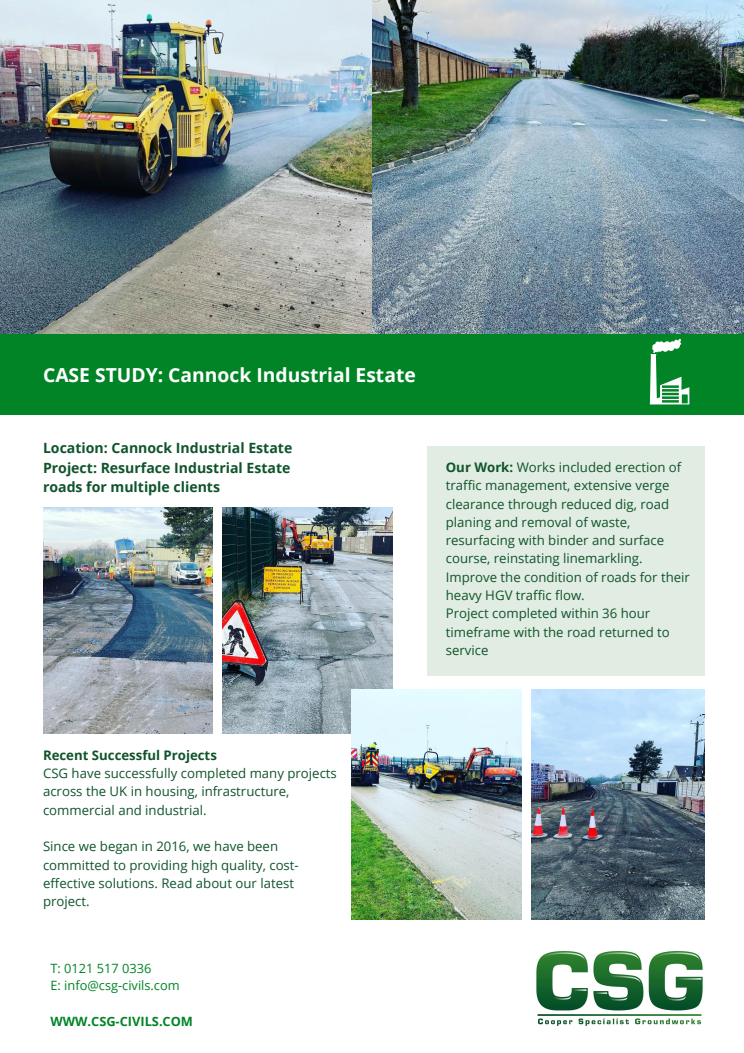
<style>
.page{position:relative;width:744px;height:1053px;background:#fff}
.page>*{position:absolute;margin:0;border:0;box-sizing:border-box;transform-origin:0 0}
.t1{font:700 19.28px "Open Sans";color:#fff}
.t2{font:700 14.08px/19.5px "Open Sans";color:#10542b}
.t3{font:13.2px/18.3px "Open Sans";color:#10542b}
.t4{font:700 13.2px "Open Sans";color:#10542b}
.t5{font:12.8px "Open Sans";color:#008426}
.t6{font:700 12.8px "Open Sans";color:#008426}
.s1{font-weight:700}
</style>
<div class="page">
<img style="left:536px;top:951px;width:167px;height:75px">
<img style="left:0;top:0;width:744px;height:334px">
<div style="left:0;top:334px;width:744px;height:80px;background:#008426"></div>
<svg style="left:650px;top:339px;width:39px;height:65px"></svg>
<div style="left:427px;top:447px;width:277px;height:229px;background:#e1ece2"></div>
<img style="left:223px;top:507px;width:170px;height:226px">
<img style="left:532px;top:689px;width:172px;height:230px">
<img style="left:43px;top:507px;width:170px;height:226px">
<img style="left:352px;top:689px;width:169px;height:230px">
<p class="t1" style="left:43px;top:361px;width:374px">CASE STUDY: Cannock Industrial Estate</p>
<p class="t2" style="left:43px;top:438px;width:251px">Location: Cannock Industrial Estate</p>
<p class="t2" style="left:43px;top:457px;width:249px">Project: Resurface Industrial Estate roads for multiple clients</p>
<p class="t3" style="left:446px;top:457px;width:246px"><span class="s1">Our Work:</span> Works included erection of traffic management, extensive verge clearance through reduced dig, road planing and removal of waste, resurfacing with binder and surface course, reinstating linemarkling.<br>Improve the condition of roads for their heavy HGV traffic flow.</p>
<p class="t3" style="left:446px;top:604px;width:226px">Project completed within 36 hour timeframe with the road returned to service</p>
<p class="t4" style="left:43px;top:745px;width:175px">Recent Successful Projects</p>
<p class="t3" style="left:43px;top:763px;width:295px">CSG have successfully completed many projects across the UK in housing, infrastructure, commercial and industrial.</p>
<p class="t3" style="left:43px;top:837px;width:257px">Since we began in 2016, we have been committed to providing high quality, cost&shy;effective solutions. Read about our latest project.</p>
<p class="t5" style="left:50px;top:958px;width:102px">T: 0121 517 0336</p>
<p class="t5" style="left:50px;top:976px;width:131px">E: info@csg-civils.com</p>
<p class="t6" style="left:50px;top:1012px;width:144px">WWW.CSG-CIVILS.COM</p>
</div>
